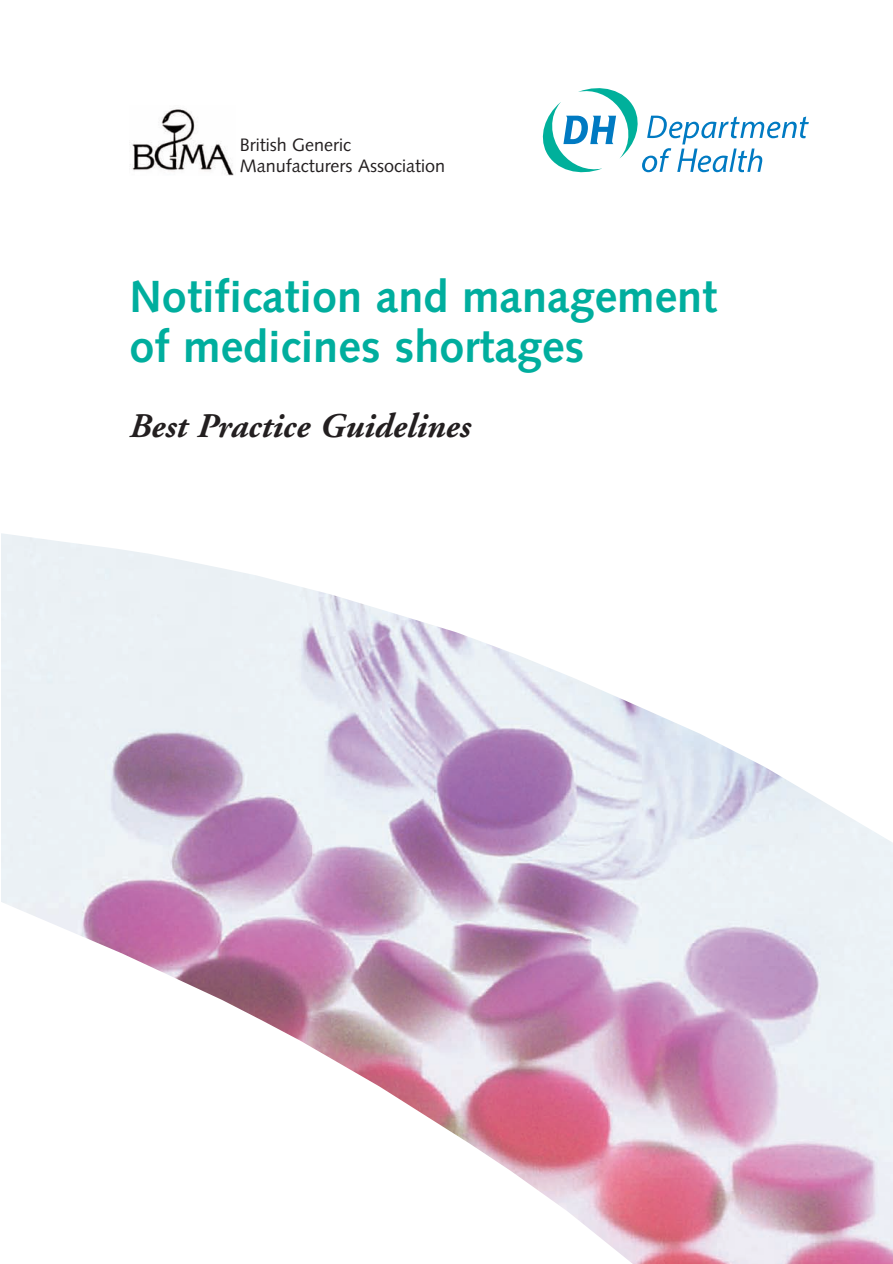
<style>
.page{position:relative;width:893px;height:1264px;background:#fff}
.page>*{position:absolute;margin:0;border:0;box-sizing:border-box;transform-origin:0 0}
.t1{font:700 45px/49.5px "Syntax";color:#00ae9e}
.t2{font:italic 700 34.5px "Adobe Garamond";color:#231f20}
.t3{font:18px/21.6px "Syntax";color:#231f20}
</style>
<div class="page">
<img style="left:2px;top:533px;width:891px;height:731px">
<svg style="left:542px;top:88px;width:267px;height:85px"></svg>
<img style="left:130px;top:109px;width:104px;height:66px">
<p class="t3" style="left:240px;top:135px;width:207px">British Generic<br>Manufacturers Association</p>
<p class="t1" style="left:129px;top:276px;width:589px">Notification and management of medicines shortages</p>
<p class="t2" style="left:129px;top:412px;width:343px">Best Practice Guidelines</p>
</div>
